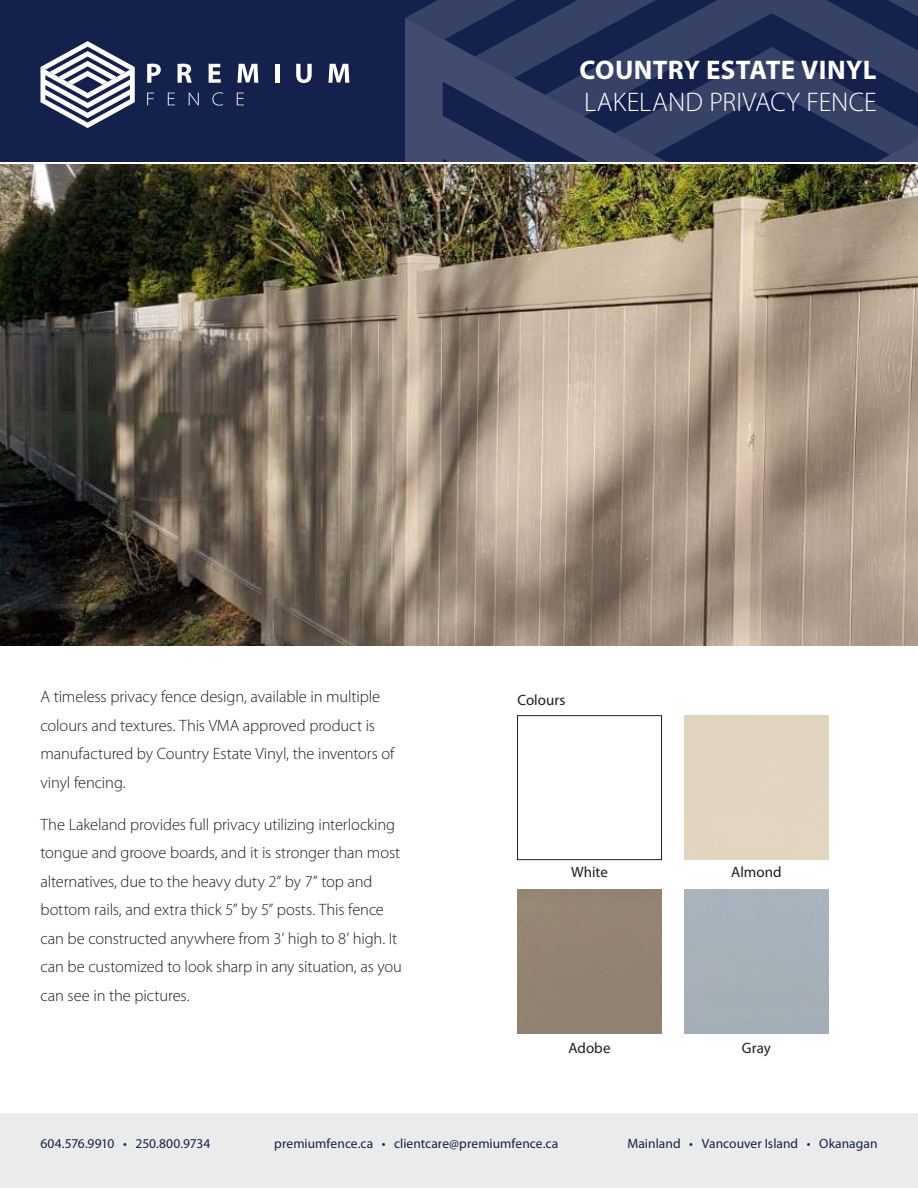
<style>
.page{position:relative;width:918px;height:1188px;background:#fff}
.page>*{position:absolute;margin:0;border:0;box-sizing:border-box;transform-origin:0 0}
.t1{font:300 27px "Myriad Pro";letter-spacing:.005em;color:#fff}
.t2{font:700 27px "Myriad Pro";letter-spacing:.01em;color:#fff}
.t3{font:300 16.5px/28.5px "Myriad Pro";letter-spacing:-.01em;color:#201d1e}
.t4{font:15px "Myriad Pro";color:#201d1e}
.t5{font:13.5px "Myriad Pro";color:#15214d}
</style>
<div class="page">
<div style="left:0;top:0;width:918px;height:162px;background:#15214d"></div>
<svg style="left:147px;top:64px;width:14px;height:19px"></svg>
<svg style="left:178px;top:64px;width:14px;height:19px"></svg>
<svg style="left:209px;top:64px;width:12px;height:19px"></svg>
<svg style="left:237px;top:64px;width:21px;height:19px"></svg>
<hr style="left:275px;top:64px;width:4px;height:19px;background:#fff">
<svg style="left:296px;top:64px;width:16px;height:19px"></svg>
<svg style="left:328px;top:64px;width:21px;height:19px"></svg>
<svg style="left:147px;top:93px;width:7px;height:12px"></svg>
<svg style="left:168px;top:93px;width:7px;height:12px"></svg>
<svg style="left:189px;top:93px;width:10px;height:12px"></svg>
<svg style="left:212px;top:92px;width:11px;height:14px"></svg>
<svg style="left:237px;top:93px;width:7px;height:12px"></svg>
<svg style="left:41px;top:41px;width:94px;height:87px"></svg>
<svg style="left:406px;top:0;width:512px;height:18px"></svg>
<svg style="left:405px;top:18px;width:513px;height:147px"></svg>
<div style="left:0;top:1113px;width:918px;height:75px;background:#eaecec"></div>
<img style="left:0;top:165px;width:918px;height:481px">
<div style="left:517px;top:715px;width:145px;height:145px;border:1px solid #231f20"></div>
<p class="t2" style="left:579px;top:54px;width:299px">COUNTRY ESTATE VINYL</p>
<p class="t1" style="left:584px;top:87px;width:294px">LAKELAND PRIVACY FENCE</p>
<p class="t3" style="left:40px;top:683px;width:356px">A timeless privacy fence design, available in multiple colours and textures. This VMA approved product is manufactured by Country Estate Vinyl, the inventors of vinyl fencing.</p>
<p class="t3" style="left:40px;top:811px;width:363px">The Lakeland provides full privacy utilizing interlocking tongue and groove boards, and it is stronger than most alternatives, due to the heavy duty 2” by 7” top and bottom rails, and extra thick 5” by 5” posts. This fence can be constructed anywhere from 3’ high to 8’ high. It can be customized to look sharp in any situation, as you can see in the pictures.</p>
<p class="t4" style="left:518px;top:691px;width:49px">Colours</p>
<p class="t4" style="left:571px;top:864px;width:38px">White</p>
<p class="t4" style="left:731px;top:864px;width:52px">Almond</p>
<p class="t4" style="left:568px;top:1040px;width:44px">Adobe</p>
<p class="t4" style="left:742px;top:1040px;width:30px">Gray</p>
<p class="t5" style="left:40px;top:1136px;width:172px">604.576.9910 • 250.800.9734</p>
<p class="t5" style="left:274px;top:1136px;width:285px">premiumfence.ca • clientcare@premiumfence.ca</p>
<p class="t5" style="left:627px;top:1136px;width:252px">Mainland • Vancouver Island • Okanagan</p>
</div>
